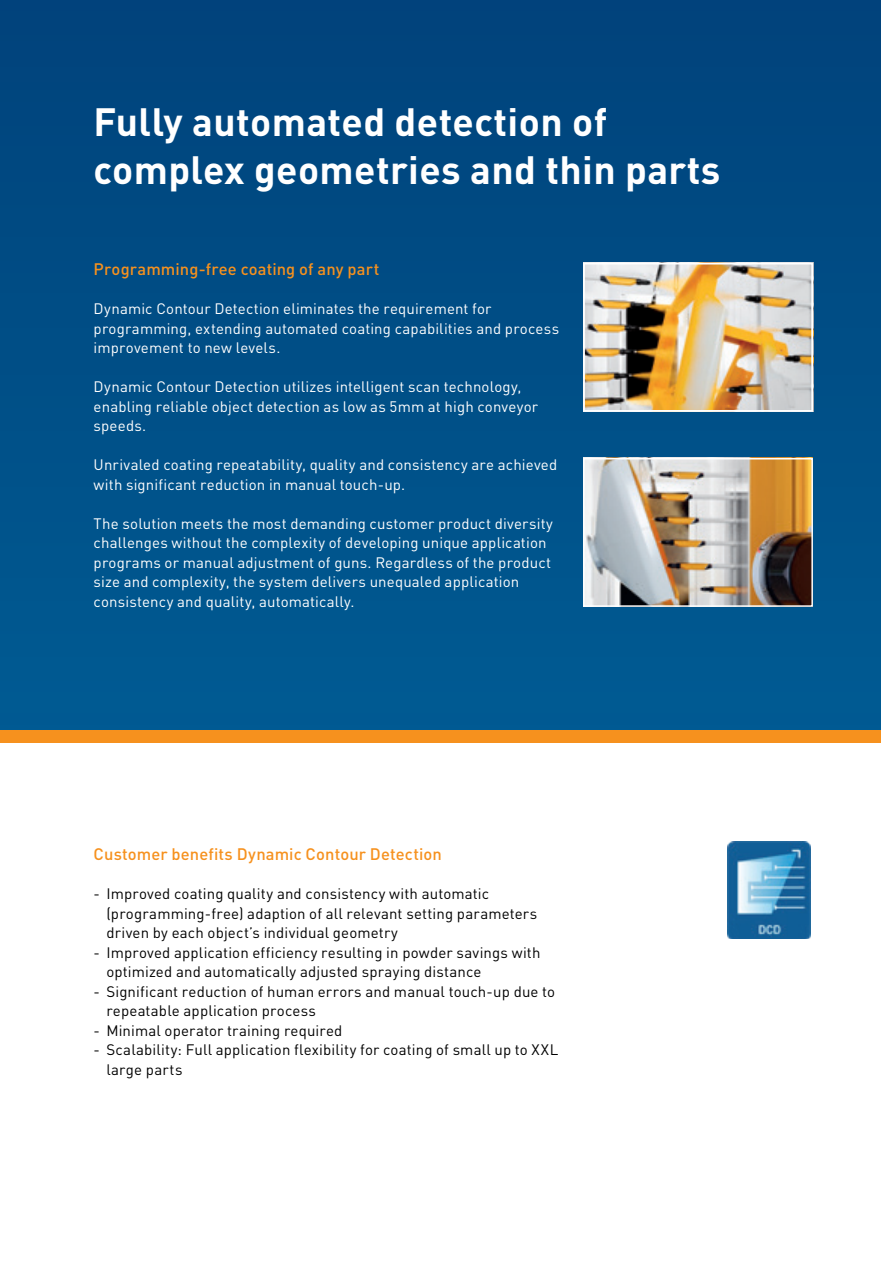
<style>
.page{position:relative;width:881px;height:1263px;background:#fff}
.page>*{position:absolute;margin:0;border:0;box-sizing:border-box;transform-origin:0 0}
.t1{font:700 39px/48px "DIN Pro";letter-spacing:.01em;color:#fff}
.t2{font:500 16.5px "DIN Pro";letter-spacing:.005em;color:#f6911e}
.t3{font:15px/19.5px "DIN Pro";letter-spacing:.01em;color:#fff}
.t4{font:15px/19.5px "DIN Pro";letter-spacing:.01em;color:#000}
</style>
<div class="page">
<div style="left:0;top:0;width:880px;height:737px;background:#004e86"></div>
<hr style="left:880px;top:0;width:1px;height:737px;background:#004e86">
<div style="left:0;top:730px;width:880px;height:13px;background:#f6911e"></div>
<img style="left:727px;top:841px;width:83px;height:98px">
<img style="left:586px;top:461px;width:223px;height:143px">
<div style="left:583px;top:458px;width:229px;height:149px;border:2px solid #fff"></div>
<img style="left:586px;top:266px;width:223px;height:143px">
<div style="left:583px;top:263px;width:229px;height:149px;border:2px solid #fff"></div>
<h1 class="t1" style="left:94px;top:93px;width:628px">Fully automated detection of complex geometries and thin parts</h1>
<p class="t2" style="left:94px;top:256px;width:287px">Programming-free coating of any part</p>
<p class="t3" style="left:94px;top:297px;width:467px">Dynamic Contour Detection eliminates the requirement for programming, extending automated coating capabilities and process improvement to new levels.</p>
<p class="t3" style="left:94px;top:375px;width:446px">Dynamic Contour Detection utilizes intelligent scan technology, enabling reliable object detection as low as 5mm at high conveyor speeds.</p>
<p class="t3" style="left:94px;top:453px;width:465px">Unrivaled coating repeatability, quality and consistency are achieved with significant reduction in manual touch-up.</p>
<p class="t3" style="left:94px;top:512px;width:460px">The solution meets the most demanding customer product diversity challenges without the complexity of developing unique application programs or manual adjustment of guns. Regardless of the product size and complexity, the system delivers unequaled application consistency and quality, automatically.</p>
<p class="t2" style="left:94px;top:841px;width:349px">Customer benefits Dynamic Contour Detection</p>
<p class="t4" style="left:106px;top:882px;width:432px;text-indent:-13px">- Improved coating quality and consistency with automatic (programming-free) adaption of all relevant setting parameters driven by each object’s individual geometry</p>
<p class="t4" style="left:106px;top:941px;width:435px;text-indent:-13px">- Improved application efficiency resulting in powder savings with optimized and automatically adjusted spraying distance</p>
<p class="t4" style="left:106px;top:980px;width:450px;text-indent:-13px">- Significant reduction of human errors and manual touch-up due to repeatable application process</p>
<p class="t4" style="left:94px;top:1019px;width:250px">- Minimal operator training required</p>
<p class="t4" style="left:106px;top:1038px;width:453px;text-indent:-13px">- Scalability: Full application flexibility for coating of small up to XXL large parts</p>
</div>
